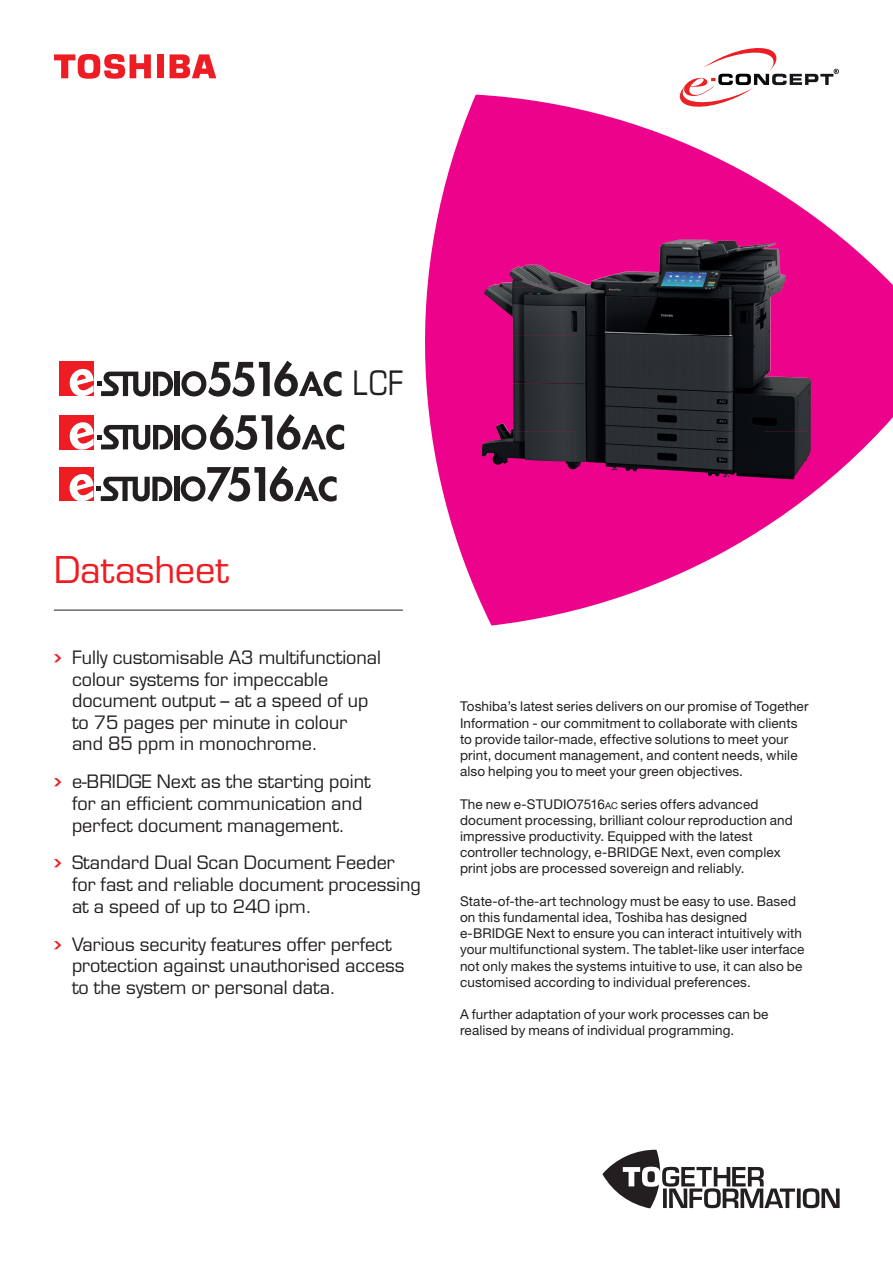
<style>
.page{position:relative;width:893px;height:1263px;background:#fff}
.page>*{position:absolute;margin:0;border:0;box-sizing:border-box;transform-origin:0 0}
.t1{font:36px "Eurostile LT Std";letter-spacing:-.005em;color:#ee1d23}
.t2{font:condensed 33.9px "Eurostile LT Std";color:#231f20}
.t3{font:18px/21.6px "Eurostile LT Std";color:#231f20}
.t4{font:13.5px/16.2px "Helvetica Neue LT Pro";letter-spacing:.01em;color:#231f20}
.s1{font-family:"Chevron";font-size:21px;color:#ee1d23}
.s2{font-family:"Helvetica Neue LT Pro"}
.s3{font-size:9.45px}
</style>
<div class="page">
<hr style="left:54px;top:610px;width:349px;height:1px;background:#231f20">
<svg style="left:602px;top:1150px;width:238px;height:58px"></svg>
<svg style="left:680px;top:48px;width:159px;height:47px"></svg>
<div style="left:157px;top:54px;width:7px;height:24px;background:#ee1d23"></div>
<svg style="left:170px;top:54px;width:46px;height:24px"></svg>
<svg style="left:54px;top:54px;width:97px;height:25px"></svg>
<div style="left:59px;top:362px;width:34px;height:34px;background:#ee1d23"></div>
<div style="left:175px;top:372px;width:5px;height:24px;background:#231f20"></div>
<svg style="left:69px;top:367px;width:104px;height:30px"></svg>
<svg style="left:181px;top:361px;width:161px;height:36px"></svg>
<div style="left:59px;top:415px;width:34px;height:34px;background:#ee1d23"></div>
<div style="left:175px;top:425px;width:5px;height:24px;background:#231f20"></div>
<svg style="left:68px;top:421px;width:105px;height:29px"></svg>
<svg style="left:181px;top:414px;width:163px;height:36px"></svg>
<div style="left:59px;top:467px;width:34px;height:34px;background:#ee1d23"></div>
<div style="left:174px;top:477px;width:5px;height:24px;background:#231f20"></div>
<svg style="left:69px;top:472px;width:103px;height:30px"></svg>
<svg style="left:181px;top:466px;width:156px;height:36px"></svg>
<svg style="left:401px;top:95px;width:492px;height:530px;fill:#ed028c"></svg>
<img style="left:488px;top:264px;width:88px;height:23px">
<img style="left:576px;top:242px;width:94px;height:45px">
<img style="left:670px;top:239px;width:94px;height:48px">
<img style="left:764px;top:243px;width:22px;height:92px">
<img style="left:484px;top:287px;width:280px;height:48px">
<img style="left:513px;top:335px;width:251px;height:48px">
<img style="left:764px;top:335px;width:47px;height:96px">
<img style="left:496px;top:383px;width:268px;height:48px">
<img style="left:482px;top:431px;width:138px;height:39px">
<img style="left:670px;top:431px;width:141px;height:48px">
<h2 class="t2" style="left:353px;top:363px;width:52px">LCF</h2>
<h1 class="t1" style="left:54px;top:548px;width:177px">Datasheet</h1>
<h3 class="t3" style="left:72px;top:647px;width:311px;text-indent:-18px"><span class="s1">•</span> Fully customisable A3 multifunctional colour systems for impeccable document output <span class="s2">–</span> at a speed of up to 75 pages per minute in colour and 85 ppm in monochrome.</h3>
<h3 class="t3" style="left:54px;top:771px;width:318px;text-align:center"><span class="s1">•</span> e-BRIDGE Next as the starting point for an efficient communication and perfect document management.</h3>
<h3 class="t3" style="left:72px;top:852px;width:350px;text-indent:-18px"><span class="s1">•</span> Standard Dual Scan Document Feeder for fast and reliable document processing at a speed of up to 240 ipm.</h3>
<h3 class="t3" style="left:72px;top:933px;width:334px;text-indent:-18px"><span class="s1">•</span> Various security features offer perfect protection against unauthorised access to the system or personal data.</h3>
<p class="t4" style="left:460px;top:698px;width:350px">Toshiba’s latest series delivers on our promise of Together Information - our commitment to collaborate with clients to provide tailor-made, effective solutions to meet your print, document management, and content needs, while also helping you to meet your green objectives.</p>
<p class="t4" style="left:460px;top:795px;width:334px">The new e-STUDIO7516<span class="s3">ac</span> series offers advanced document processing, brilliant colour reproduction and impressive productivity. Equipped with the latest controller technology, e-BRIDGE Next, even complex print jobs are processed sovereign and reliably.</p>
<p class="t4" style="left:460px;top:892px;width:346px">State-of-the-art technology must be easy to use. Based on this fundamental idea, Toshiba has designed e-BRIDGE Next to ensure you can interact intuitively with your multifunctional system. The tablet-like user interface not only makes the systems intuitive to use, it can also be customised according to individual preferences.</p>
<p class="t4" style="left:460px;top:1006px;width:310px">A further adaptation of your work processes can be realised by means of individual programming.</p>
</div>
